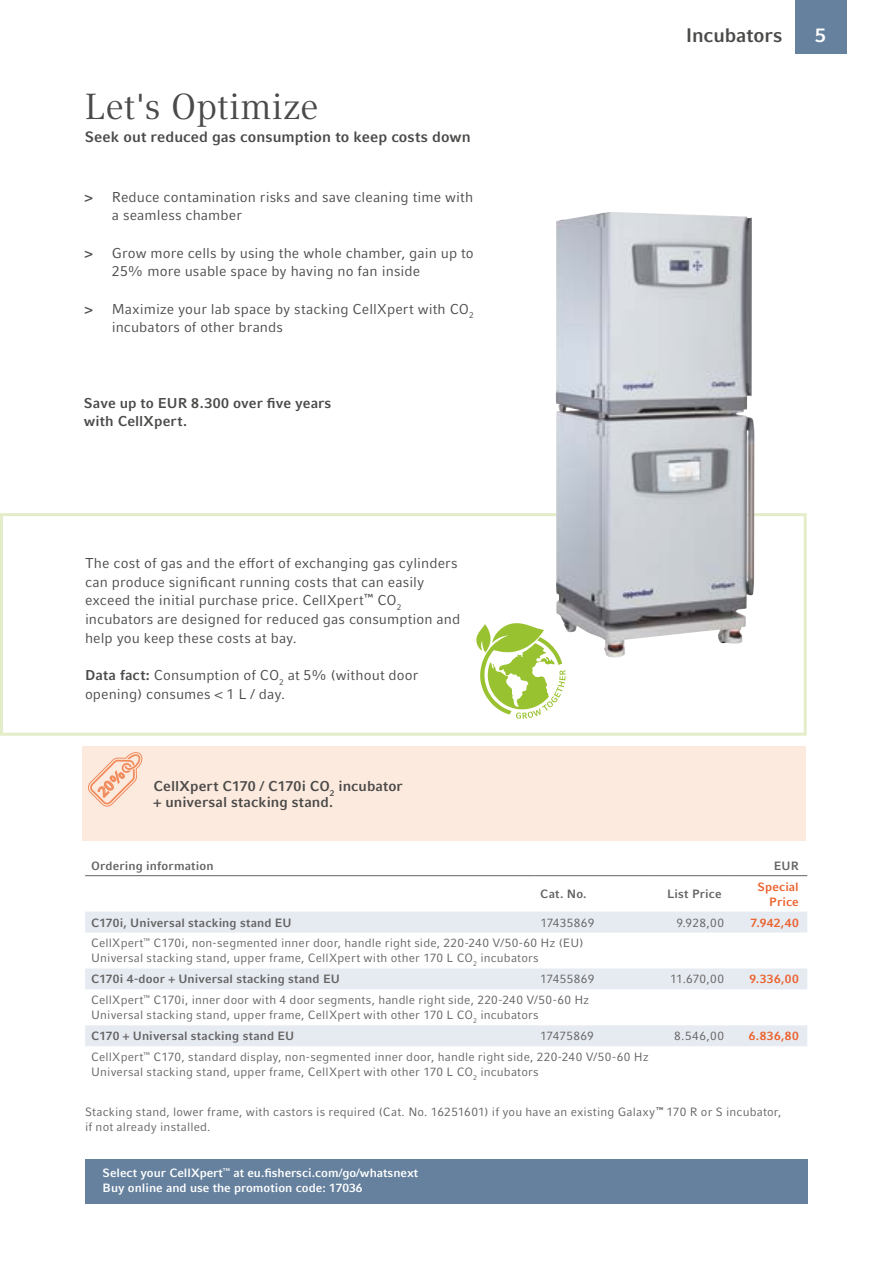
<style>
.page{position:relative;width:893px;height:1263px;background:#fff}
.page>*{position:absolute;margin:0;border:0;box-sizing:border-box;transform-origin:0 0}
.t1{font:36px "Compatil Textfor Eppendorf";letter-spacing:.01em;color:#4a4a49}
.t2{font:700 19.5px "Compatil Factfor Eppendorf";letter-spacing:-.005em;color:#4a4a49}
.t3{font:700 19.5px "Compatil Factfor Eppendorf";color:#fff}
.t4{font:700 15px "Compatil Factfor Eppendorf";letter-spacing:.005em;color:#4a4a49}
.t5{font:14.25px/18.8px "Compatil Factfor Eppendorf";letter-spacing:.005em;color:#4a4a49}
.t6{font:700 14.25px/18px "Compatil Factfor Eppendorf";letter-spacing:.005em;color:#4a4a49}
.t7{font:12px/15px "Compatil Factfor Eppendorf";letter-spacing:.015em;color:#646363}
.t8{font:700 12px "Compatil Factfor Eppendorf";letter-spacing:.01em;color:#646363}
.t9{font:700 12px/15px "Compatil Factfor Eppendorf";color:#fff}
.t10{font:700 12px/15px "Compatil Factfor Eppendorf";letter-spacing:.02em;color:#eb602b;text-align:right}
.s1{font-weight:700}
</style>
<div class="page">
<div style="left:83px;top:746px;width:723px;height:95px;background:#fdeade"></div>
<div style="left:0;top:513px;width:807px;height:223px;border:3px solid #e4edc9"></div>
<img style="left:556px;top:212px;width:191px;height:446px">
<svg style="left:85px;top:912px;width:722px;height:134px"></svg>
<hr style="left:85px;top:875px;width:449px;height:1px;background:#646363">
<hr style="left:534px;top:875px;width:118px;height:1px;background:#646363">
<hr style="left:652px;top:875px;width:78px;height:1px;background:#646363">
<hr style="left:730px;top:875px;width:77px;height:1px;background:#646363">
<div style="left:85px;top:1159px;width:723px;height:44px;background:#65819e"></div>
<svg style="left:476px;top:623px;width:90px;height:96px"></svg>
<div style="left:795px;top:0;width:51px;height:54px;background:#65819e"></div>
<svg style="left:88px;top:752px;width:55px;height:55px"></svg>
<h1 class="t1" style="left:85px;top:86px;width:236px">Let's Optimize</h1>
<p class="t4" style="left:85px;top:128px;width:388px">Seek out reduced gas consumption to keep costs down</p>
<p class="t5" style="left:112px;top:187px;width:363px;text-indent:-27px"><span class="s1">&gt;</span> Reduce contamination risks and save cleaning time with a seamless chamber</p>
<p class="t5" style="left:112px;top:243px;width:363px;text-indent:-27px"><span class="s1">&gt;</span> Grow more cells by using the whole chamber, gain up to<br>25% more usable space by having no fan inside</p>
<p class="t5" style="left:112px;top:299px;width:363px;text-indent:-27px"><span class="s1">&gt;</span> Maximize your lab space by stacking CellXpert with CO<sub>2 </sub>incubators of other brands</p>
<p class="t6" style="left:84px;top:394px;width:249px">Save up to EUR 8.300 over five years with CellXpert.</p>
<h2 class="t2" style="left:686px;top:24px;width:98px">Incubators</h2>
<h2 class="t3" style="left:815px;top:24px;width:12px">5</h2>
<p class="t5" style="left:85px;top:554px;width:377px">The cost of gas and the effort of exchanging gas cylinders can produce significant running costs that can easily exceed the initial purchase price. CellXpert<sup>™</sup> CO<sub>2 </sub>incubators are designed for reduced gas consumption and help you keep these costs at bay.</p>
<p class="t5" style="left:85px;top:666px;width:335px"><span class="s1">Data fact:</span> Consumption of CO<sub>2</sub> at 5% (without door opening) consumes &lt; 1 L / day.</p>
<p class="t6" style="left:154px;top:778px;width:251px;line-height:16.5px">CellXpert C170 / C170i CO<sub>2</sub> incubator + universal stacking stand.</p>
<p class="t8" style="left:91px;top:858px;width:124px">Ordering information</p>
<p class="t8" style="left:774px;top:858px;width:27px">EUR</p>
<p class="t8" style="left:540px;top:887px;width:48px">Cat. No.</p>
<p class="t8" style="left:667px;top:887px;width:56px">List Price</p>
<p class="t10" style="left:757px;top:879px;width:43px">Special<br>Price</p>
<p class="t8" style="left:91px;top:915px;width:202px">C170i, Universal stacking stand EU</p>
<p class="t7" style="left:540px;top:915px;width:56px">17435869</p>
<p class="t7" style="left:676px;top:915px;width:49px">9.928,00</p>
<p class="t10" style="left:751px;top:915px;width:50px">7.942,40</p>
<p class="t7" style="left:91px;top:936px;width:494px">CellXpert<sup>™</sup> C170i, non-segmented inner door, handle right side, 220-240 V/50-60 Hz (EU)<br>Universal stacking stand, upper frame, CellXpert with other 170 L CO<sub>2</sub> incubators</p>
<p class="t8" style="left:91px;top:972px;width:250px">C170i 4-door + Universal stacking stand EU</p>
<p class="t7" style="left:540px;top:972px;width:56px">17455869</p>
<p class="t7" style="left:670px;top:972px;width:55px">11.670,00</p>
<p class="t10" style="left:750px;top:972px;width:51px">9.336,00</p>
<p class="t7" style="left:91px;top:993px;width:499px">CellXpert<sup>™</sup> C170i, inner door with 4 door segments, handle right side, 220-240 V/50-60 Hz<br>Universal stacking stand, upper frame, CellXpert with other 170 L CO<sub>2</sub> incubators</p>
<p class="t8" style="left:91px;top:1029px;width:205px">C170 + Universal stacking stand EU</p>
<p class="t7" style="left:540px;top:1029px;width:55px">17475869</p>
<p class="t7" style="left:674px;top:1029px;width:51px">8.546,00</p>
<p class="t10" style="left:749px;top:1029px;width:52px">6.836,80</p>
<p class="t7" style="left:91px;top:1049px;width:559px">CellXpert<sup>™</sup> C170, standard display, non-segmented inner door, handle right side, 220-240 V/50-60 Hz<br>Universal stacking stand, upper frame, CellXpert with other 170 L CO<sub>2</sub> incubators</p>
<p class="t7" style="left:85px;top:1104px;width:698px">Stacking stand, lower frame, with castors is required (Cat. No. 16251601) if you have an existing Galaxy<sup>™</sup> 170 R or S incubator, if not already installed.</p>
<p class="t9" style="left:103px;top:1165px;width:317px">Select your CellXpert<sup>™</sup> at eu.fishersci.com/go/whatsnext<br>Buy online and use the promotion code: 17036</p>
</div>
